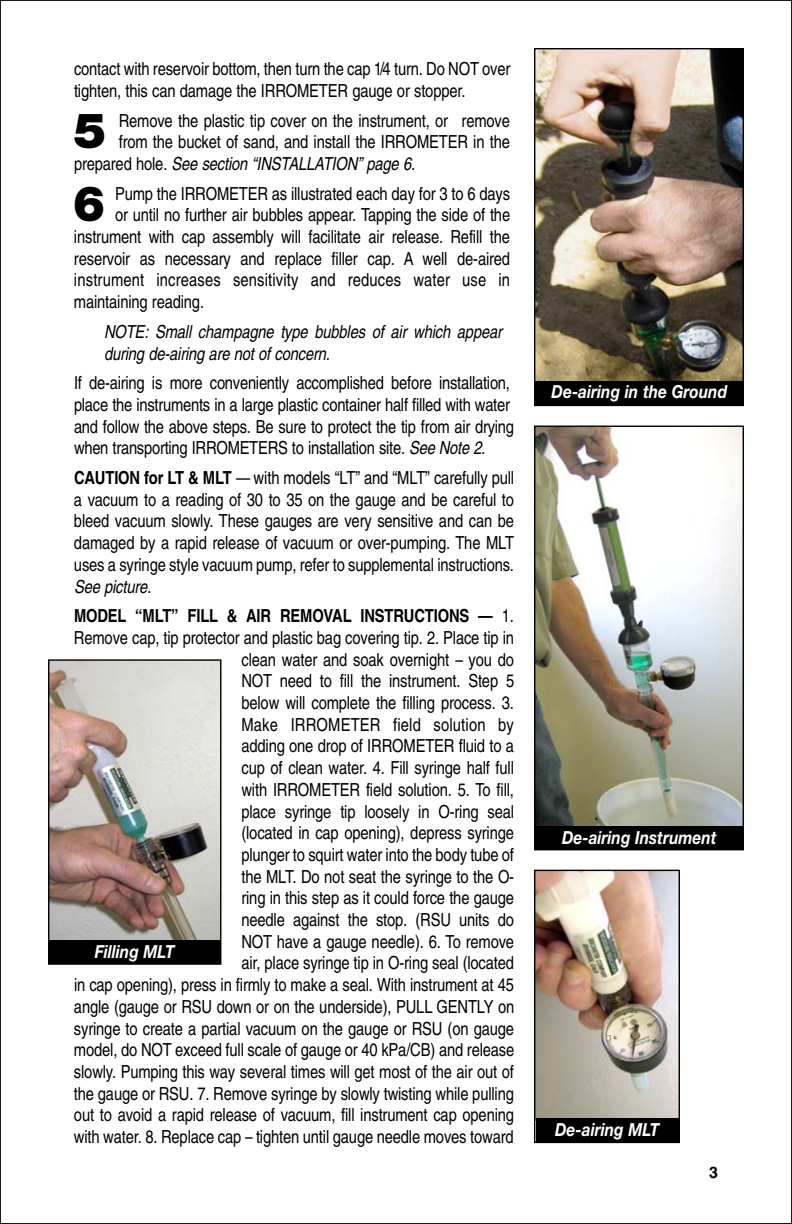
<style>
.page{position:relative;width:792px;height:1224px;background:#fff}
.page>*{position:absolute;margin:0;border:0;box-sizing:border-box;transform-origin:0 0}
.t1{font:900 48.8px "Helvetica Neue";color:#000}
.t2{font:condensed 18px/21.8px "Helvetica";letter-spacing:-.01em;color:#000}
.t3{font:italic condensed 18px/21.6px "Helvetica";letter-spacing:-.01em;color:#000}
.t4{font:italic 700 18px "Helvetica Neue";color:#fff;scale:.86 1}
.t5{font:700 condensed 18px/29.8px "Helvetica";letter-spacing:-.01em;color:#000}
.t6{font:700 16px "Helvetica";color:#000}
.s1{font-family:"Helvetica";font-weight:400;font-size:24.4px;color:#fff}
.s2{color:#fff}
.s3{font-style:normal}
.s4{font-style:italic}
.s5{font-weight:700}
.s6{font-weight:400;font-style:italic}
.s7{font-weight:400}
.s8{font-stretch:normal;font-size:19.4px;color:#fff}
</style>
<div class="page">
<img style="left:536px;top:428px;width:206px;height:398px">
<div style="left:534px;top:426px;width:210px;height:424px;border:1px solid #000"></div>
<img style="left:536px;top:50px;width:206px;height:331px">
<div style="left:534px;top:48px;width:210px;height:358px;border:1px solid #000"></div>
<div style="left:536px;top:381px;width:207px;height:24px;background:#000"></div>
<div style="left:535px;top:826px;width:208px;height:24px;background:#000"></div>
<img style="left:536px;top:872px;width:142px;height:246px">
<div style="left:534px;top:870px;width:146px;height:273px;border:1px solid #000"></div>
<div style="left:536px;top:1118px;width:143px;height:24px;background:#000"></div>
<img style="left:50px;top:661px;width:169px;height:279px">
<div style="left:48px;top:659px;width:173px;height:306px;border:1px solid #000"></div>
<div style="left:49px;top:940px;width:171px;height:24px;background:#000"></div>
<p class="t2" style="left:74px;top:60px;width:438px">contact with reservoir bottom, then turn the cap 1/4 turn. Do NOT over tighten, this can damage the IRROMETER gauge or stopper.</p>
<h1 class="t1" style="left:74px;top:113px;width:47px">5<span class="s1">0</span></h1>
<p class="t2" style="left:119px;top:111px;width:393px">Remove the plastic tip cover on the instrument, or <span class="s2">0</span>remove</p>
<p class="t2" style="left:119px;top:133px;width:393px">from the bucket of sand, and install the IRROMETER in the</p>
<p class="t3" style="left:74px;top:155px;width:343px"><span class="s3">prepared hole.</span> See section “INSTALLATION” page 6.</p>
<h1 class="t1" style="left:73px;top:186px;width:34px">6</h1>
<p class="t2" style="left:115px;top:184px;width:397px">Pump the IRROMETER as illustrated each day for 3 to 6 days</p>
<p class="t2" style="left:74px;top:228px;width:438px;text-align:justify">instrument with cap assembly will facilitate air release. Refill the reservoir as necessary and replace filler cap. A well de-aired instrument increases sensitivity and reduces water use in maintaining reading.</p>
<p class="t3" style="left:104px;top:322px;width:400px">NOTE: Small champagne type bubbles of air which appear during de-airing are not of concern.</p>
<p class="t2" style="left:74px;top:374px;width:442px">If de-airing is more conveniently accomplished before installation, place the instruments in a large plastic container half filled with water and follow the above steps. Be sure to protect the tip from air drying when transporting IRROMETERS to installation site. <span class="s4">See Note 2.</span></p>
<p class="t2" style="left:74px;top:469px;width:442px;text-align:justify"><span class="s5">CAUTION for LT &amp; MLT</span> — with models “LT” and “MLT” carefully pull a vacuum to a reading of 30 to 35 on the gauge and be careful to bleed vacuum slowly. These gauges are very sensitive and can be damaged by a rapid release of vacuum or over-pumping. The MLT uses a syringe style vacuum pump, refer to supplemental instructions.</p>
<p class="t5" style="left:74px;top:573px;width:442px"><span class="s6">See picture.<br></span>MODEL “MLT” FILL &amp; AIR REMOVAL INSTRUCTIONS — <span class="s7">1.</span></p>
<p class="t2" style="left:74px;top:628px;width:442px;text-align:right">Remove cap, tip protector and plastic bag covering tip. 2. Place tip in clean water and soak overnight – you do<br>NOT need to fill the instrument. Step 5<br>below will complete the filling process. 3.<br>Make IRROMETER field solution by<br>adding one drop of IRROMETER fluid to a<br>cup of clean water. 4. Fill syringe half full<br>with IRROMETER field solution. 5. To fill,<br>place syringe tip loosely in O-ring seal<br>(located in cap opening), depress syringe<br>plunger to squirt water into the body tube of<br>the MLT. Do not seat the syringe to the O-<br>ring in this step as it could force the gauge<br>needle against the stop. (RSU units do<br>NOT have a gauge needle). 6. To remove<br>air, place syringe tip in O-ring seal (located<br>in cap opening), press in firmly to make a seal. With instrument at 45 angle (gauge or RSU down or on the underside), PULL GENTLY on syringe to create a partial vacuum on the gauge or RSU (on gauge model, do NOT exceed full scale of gauge or 40 kPa/CB) and release slowly. Pumping this way several times will get most of the air out of the gauge or RSU. 7. Remove syringe by slowly twisting while pulling out to avoid a rapid release of vacuum, fill instrument cap opening with water. 8. Replace cap – tighten until gauge needle moves toward</p>
<p class="t2" style="left:105px;top:206px;width:407px"><span class="s8">0</span>or until no further air bubbles appear. Tapping the side of the</p>
<p class="t4" style="left:95px;top:945px;width:94px">Filling MLT</p>
<p class="t4" style="left:552px;top:385px;width:206px">De-airing in the Ground</p>
<p class="t4" style="left:562px;top:831px;width:181px">De-airing Instrument</p>
<p class="t4" style="left:555px;top:1123px;width:123px">De-airing MLT</p>
<p class="t6" style="left:709px;top:1166px;width:10px">3</p>
</div>
